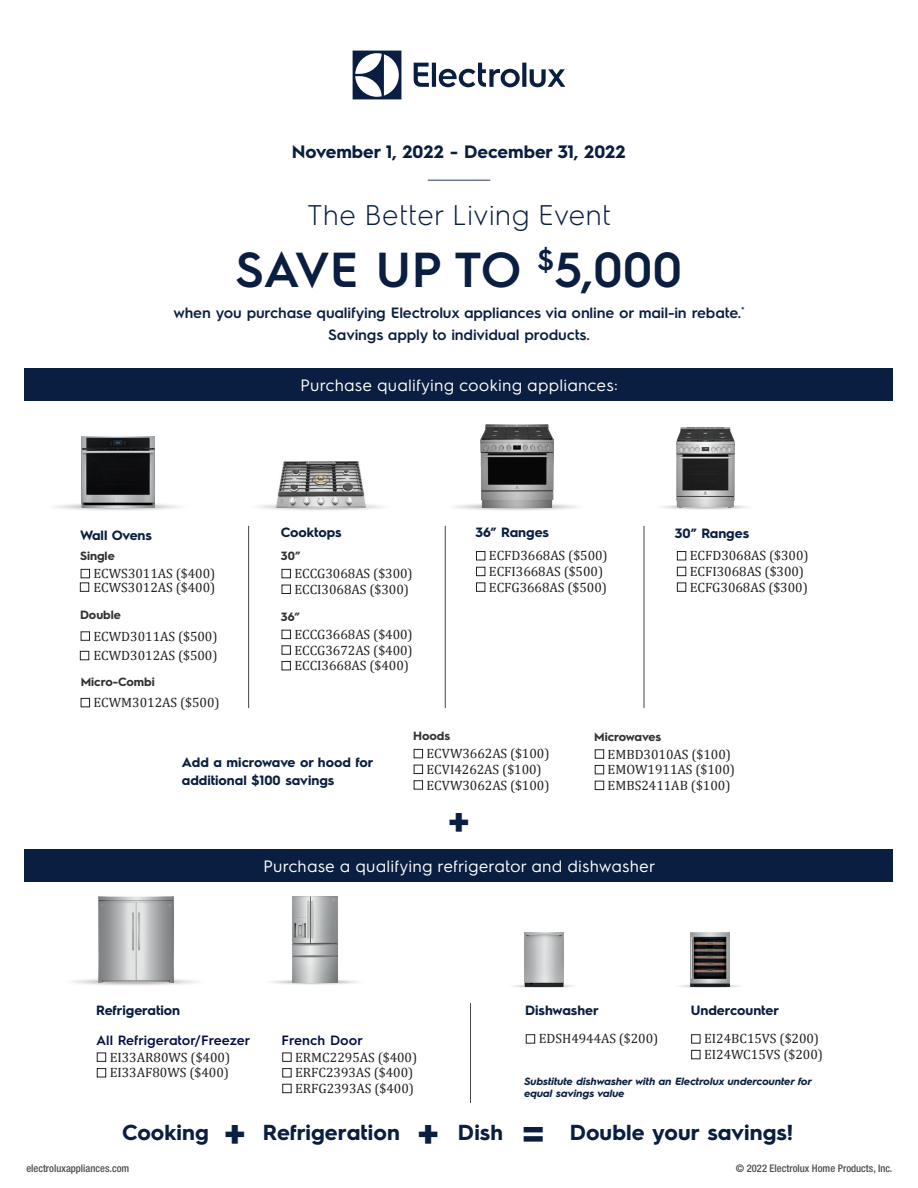
<style>
.page{position:relative;width:918px;height:1188px;background:#fff}
.page>*{position:absolute;margin:0;border:0;box-sizing:border-box;transform-origin:0 0}
.t1{font:600 49.2px "Electrolux Sans";letter-spacing:-.01em;color:#091e40}
.t2{font:700 42px "Electrolux Sans";color:#091e40}
.t3{font:300 28.5px "Electrolux Sans";color:#091e40}
.t4{font:700 21.75px "Electrolux Sans";letter-spacing:.005em;color:#091e40}
.t5{font:700 18px "Electrolux Sans";color:#091e40}
.t6{font:16.5px "Electrolux Sans";letter-spacing:.01em;color:#fff}
.t7{font:600 15px/22.5px "Electrolux Sans";letter-spacing:-.01em;color:#091e40;text-align:center}
.Rebate_Listings{font:13.5px/13.5px "Cambria";color:#231f20}
.t8{font:700 13.5px/18px "Electrolux Sans";color:#091e40}
.Model_heads{font:600 13.5px "Electrolux Sans";color:#020b43}
.Model_heads-2{font:700 12px "Electrolux Sans";color:#313232}
.Rebate_Listings-2{font:700 12px "Electrolux Sans";color:#313232}
.Model_heads-3{font:italic 700 10.5px/12px "Electrolux Sans";color:#091e40}
.Main_Category_Heads{font:500 condensed 10.5px "Helvetica Neue LT Pro";color:#4b4c4d}
</style>
<div class="page">
<div style="left:25px;top:368px;width:868px;height:33px;background:#091e40"></div>
<div style="left:25px;top:849px;width:868px;height:33px;background:#091e40"></div>
<svg style="left:353px;top:51px;width:48px;height:48px"></svg>
<svg style="left:414px;top:63px;width:151px;height:24px"></svg>
<hr style="left:428px;top:180px;width:62px;height:1px;background:#283351">
<img style="left:56px;top:497px;width:123px;height:13px">
<img style="left:455px;top:497px;width:122px;height:13px">
<img style="left:662px;top:500px;width:85px;height:10px">
<img style="left:259px;top:502px;width:123px;height:8px">
<div style="left:595px;top:749px;width:9px;height:10px;border:1px solid #231f20"></div>
<div style="left:595px;top:765px;width:9px;height:9px;border:1px solid #231f20"></div>
<div style="left:595px;top:781px;width:9px;height:9px;border:1px solid #231f20"></div>
<div style="left:81px;top:569px;width:9px;height:9px;border:1px solid #231f20"></div>
<div style="left:80px;top:583px;width:9px;height:9px;border:1px solid #231f20"></div>
<div style="left:81px;top:632px;width:9px;height:9px;border:1px solid #231f20"></div>
<div style="left:80px;top:651px;width:9px;height:9px;border:1px solid #231f20"></div>
<div style="left:81px;top:698px;width:9px;height:9px;border:1px solid #231f20"></div>
<div style="left:282px;top:569px;width:9px;height:9px;border:1px solid #231f20"></div>
<div style="left:282px;top:585px;width:9px;height:9px;border:1px solid #231f20"></div>
<div style="left:282px;top:630px;width:9px;height:9px;border:1px solid #231f20"></div>
<div style="left:282px;top:645px;width:9px;height:10px;border:1px solid #231f20"></div>
<div style="left:282px;top:661px;width:9px;height:9px;border:1px solid #231f20"></div>
<div style="left:476px;top:551px;width:9px;height:9px;border:1px solid #231f20"></div>
<div style="left:476px;top:567px;width:9px;height:9px;border:1px solid #231f20"></div>
<div style="left:476px;top:583px;width:9px;height:9px;border:1px solid #231f20"></div>
<div style="left:677px;top:551px;width:9px;height:9px;border:1px solid #231f20"></div>
<div style="left:677px;top:567px;width:9px;height:9px;border:1px solid #231f20"></div>
<div style="left:677px;top:583px;width:9px;height:9px;border:1px solid #231f20"></div>
<hr style="left:248px;top:526px;width:1px;height:182px;background:#474545">
<hr style="left:445px;top:526px;width:1px;height:182px;background:#474545">
<hr style="left:644px;top:526px;width:1px;height:182px;background:#474545">
<img style="left:82px;top:436px;width:73px;height:71px">
<img style="left:481px;top:425px;width:72px;height:82px">
<img style="left:677px;top:427px;width:57px;height:81px">
<img style="left:277px;top:462px;width:88px;height:46px">
<div style="left:414px;top:749px;width:9px;height:9px;border:1px solid #231f20"></div>
<div style="left:414px;top:765px;width:9px;height:9px;border:1px solid #231f20"></div>
<div style="left:414px;top:780px;width:9px;height:10px;border:1px solid #231f20"></div>
<img style="left:73px;top:973px;width:123px;height:12px">
<img style="left:272px;top:976px;width:85px;height:9px">
<img style="left:513px;top:985px;width:61px;height:3px">
<img style="left:679px;top:982px;width:61px;height:6px">
<div style="left:97px;top:1053px;width:9px;height:9px;border:1px solid #231f20"></div>
<div style="left:97px;top:1068px;width:9px;height:9px;border:1px solid #231f20"></div>
<div style="left:282px;top:1053px;width:10px;height:9px;border:1px solid #231f20"></div>
<div style="left:282px;top:1068px;width:10px;height:9px;border:1px solid #231f20"></div>
<div style="left:282px;top:1084px;width:10px;height:9px;border:1px solid #231f20"></div>
<div style="left:691px;top:1034px;width:9px;height:9px;border:1px solid #231f20"></div>
<div style="left:691px;top:1050px;width:9px;height:9px;border:1px solid #231f20"></div>
<div style="left:526px;top:1034px;width:9px;height:9px;border:1px solid #231f20"></div>
<hr style="left:470px;top:1003px;width:1px;height:100px;background:#474545">
<img style="left:98px;top:896px;width:75px;height:87px">
<img style="left:293px;top:896px;width:45px;height:87px">
<img style="left:524px;top:932px;width:40px;height:54px">
<img style="left:690px;top:932px;width:39px;height:55px">
<p class="t5" style="left:292px;top:139px;width:335px">November 1, 2022 - December 31, 2022</p>
<p class="t3" style="left:307px;top:195px;width:306px">The Better Living Event</p>
<p class="t1" style="left:235px;top:235px;width:449px">SAVE UP TO <sup>$</sup>5,000</p>
<p class="t7" style="left:173px;top:300px;width:573px">when you purchase qualifying Electrolux appliances via online or mail-in rebate.<sup>*<br></sup>Savings apply to individual products.</p>
<p class="t8" style="left:80px;top:525px;width:74px">Wall Ovens</p>
<p class="Model_heads-2" style="left:80px;top:548px;width:36px">Single</p>
<p class="Rebate_Listings" style="left:94px;top:567px;width:123px">ECWS3011AS ($400)<br>ECWS3012AS ($400)</p>
<p class="Model_heads-2" style="left:80px;top:606px;width:42px">Double</p>
<p class="Rebate_Listings" style="left:94px;top:626px;width:126px;line-height:19.5px">ECWD3011AS ($500)<br>ECWD3012AS ($500)</p>
<p class="Rebate_Listings-2" style="left:81px;top:673px;width:76px">Micro-Combi</p>
<p class="Rebate_Listings" style="left:94px;top:696px;width:128px">ECWM3012AS ($500)</p>
<p class="t6" style="left:300px;top:374px;width:319px">Purchase qualifying cooking appliances:</p>
<p class="t8" style="left:281px;top:523px;width:62px">Cooktops</p>
<p class="t8" style="left:475px;top:523px;width:75px">36” Ranges</p>
<p class="t8" style="left:675px;top:523px;width:76px">30” Ranges</p>
<p class="Model_heads-2" style="left:281px;top:548px;width:21px">30”</p>
<p class="Rebate_Listings" style="left:294px;top:567px;width:120px">ECCG3068AS ($300)</p>
<p class="Rebate_Listings" style="left:294px;top:582px;width:116px">ECCI3068AS ($300)</p>
<p class="Model_heads-2" style="left:281px;top:608px;width:20px">36”</p>
<p class="Rebate_Listings" style="left:294px;top:628px;width:120px">ECCG3668AS ($400)</p>
<p class="Rebate_Listings" style="left:294px;top:643px;width:120px">ECCG3672AS ($400)</p>
<p class="Rebate_Listings" style="left:294px;top:659px;width:116px">ECCI3668AS ($400)</p>
<p class="Rebate_Listings" style="left:489px;top:549px;width:120px">ECFD3668AS ($500)</p>
<p class="Rebate_Listings" style="left:489px;top:565px;width:116px">ECFI3668AS ($500)</p>
<p class="Rebate_Listings" style="left:489px;top:580px;width:120px">ECFG3668AS ($500)</p>
<p class="Rebate_Listings" style="left:690px;top:549px;width:120px">ECFD3068AS ($300)</p>
<p class="Rebate_Listings" style="left:690px;top:565px;width:116px">ECFI3068AS ($300)</p>
<p class="Rebate_Listings" style="left:690px;top:580px;width:120px">ECFG3068AS ($300)</p>
<p class="t8" style="left:182px;top:752px;width:193px">Add a microwave or hood for additional $100 savings</p>
<p class="Model_heads-2" style="left:413px;top:728px;width:39px">Hoods</p>
<p class="Rebate_Listings" style="left:427px;top:747px;width:125px">ECVW3662AS ($100)</p>
<p class="Rebate_Listings" style="left:427px;top:762px;width:117px">ECVI4262AS ($100)</p>
<p class="Rebate_Listings" style="left:427px;top:778px;width:125px">ECVW3062AS ($100)</p>
<p class="t2" style="left:448px;top:793px;width:24px">+</p>
<p class="Model_heads-2" style="left:594px;top:728px;width:69px">Microwaves</p>
<p class="Rebate_Listings" style="left:608px;top:747px;width:125px">EMBD3010AS ($100)</p>
<p class="Rebate_Listings" style="left:608px;top:763px;width:129px">EMOW1911AS ($100)</p>
<p class="Rebate_Listings" style="left:608px;top:778px;width:124px">EMBS2411AB ($100)</p>
<p class="t6" style="left:263px;top:855px;width:393px">Purchase a qualifying refrigerator and dishwasher</p>
<p class="t8" style="left:96px;top:1000px;width:85px">Refrigeration</p>
<p class="t8" style="left:525px;top:1000px;width:75px">Dishwasher</p>
<p class="t8" style="left:691px;top:1000px;width:90px">Undercounter</p>
<p class="Model_heads" style="left:96px;top:1031px;width:156px">All Refrigerator/Freezer</p>
<p class="Rebate_Listings" style="left:110px;top:1050px;width:122px">EI33AR80WS ($400)</p>
<p class="Rebate_Listings" style="left:110px;top:1066px;width:121px">EI33AF80WS ($400)</p>
<p class="Model_heads" style="left:282px;top:1031px;width:83px">French Door</p>
<p class="Rebate_Listings" style="left:295px;top:1050px;width:124px">ERMC2295AS ($400)</p>
<p class="Rebate_Listings" style="left:295px;top:1066px;width:120px">ERFC2393AS ($400)</p>
<p class="Rebate_Listings" style="left:295px;top:1082px;width:120px">ERFG2393AS ($400)</p>
<p class="Rebate_Listings" style="left:539px;top:1032px;width:121px">EDSH4944AS ($200)</p>
<p class="Rebate_Listings" style="left:704px;top:1032px;width:117px">EI24BC15VS ($200)</p>
<p class="Rebate_Listings" style="left:704px;top:1048px;width:121px">EI24WC15VS ($200)</p>
<p class="Model_heads-3" style="left:524px;top:1075px;width:289px">Substitute dishwasher with an Electrolux undercounter for equal savings value</p>
<p class="t4" style="left:122px;top:1117px;width:88px">Cooking</p>
<p class="t2" style="left:224px;top:1104px;width:24px">+</p>
<p class="t4" style="left:263px;top:1117px;width:138px">Refrigeration</p>
<p class="t2" style="left:417px;top:1104px;width:24px">+</p>
<p class="t4" style="left:458px;top:1117px;width:46px">Dish</p>
<p class="t2" style="left:522px;top:1104px;width:25px">=</p>
<p class="t4" style="left:570px;top:1117px;width:225px">Double your savings!</p>
<p class="Main_Category_Heads" style="left:26px;top:1162px;width:105px">electroluxappliances.com</p>
<p class="Main_Category_Heads" style="left:736px;top:1162px;width:158px">© 2022 Electrolux Home Products, Inc.</p>
</div>
